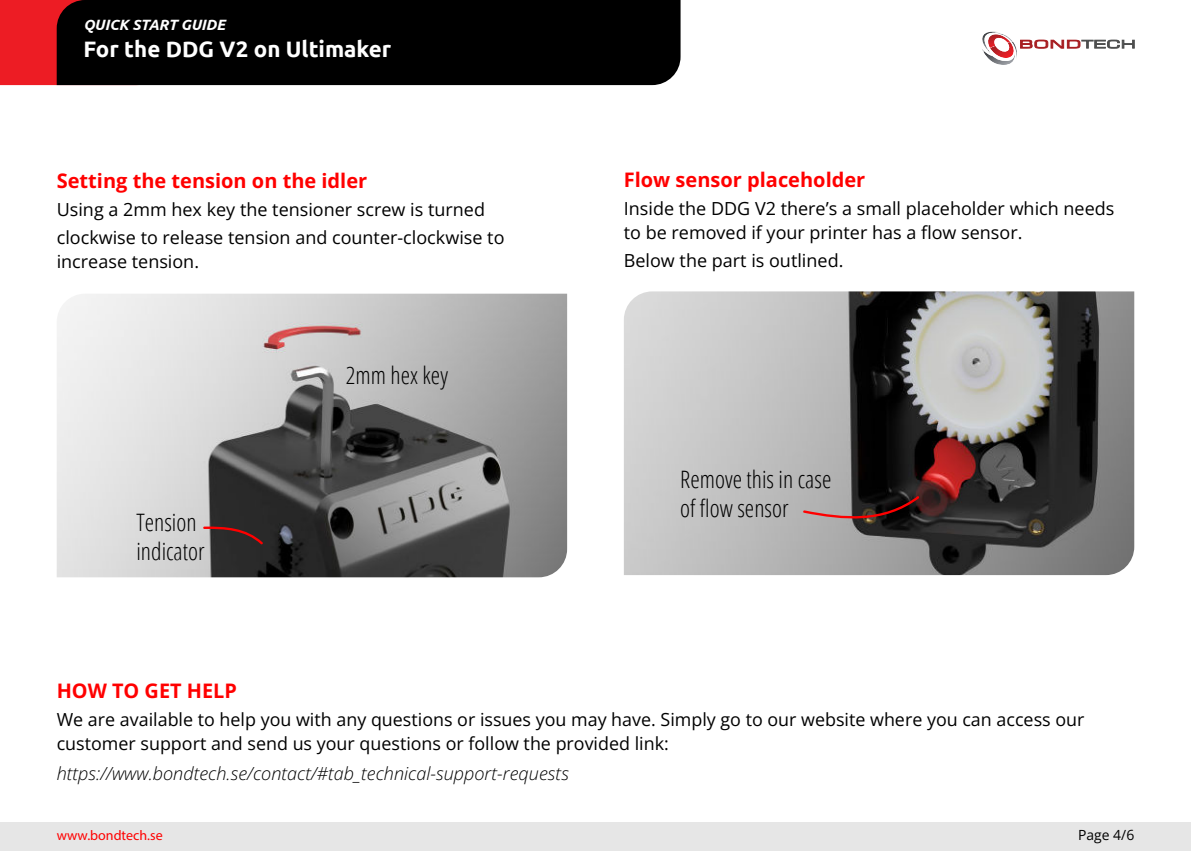
<style>
.page{position:relative;width:1191px;height:851px;background:#fff}
.page>*{position:absolute;margin:0;border:0;box-sizing:border-box;transform-origin:0 0}
.t1{font:300 condensed 24px/28.8px "Open Sans";color:#000}
.t2{font:700 22.4px "Ubuntu";color:#fff}
.t3{font:700 20px "Open Sans";color:#f00}
.t4{font:18px/24px "Open Sans";color:#000}
.t5{font:italic 300 18px "Open Sans";color:#000}
.t6{font:italic 700 14.8px "Ubuntu";color:#fff}
.t7{font:14px "Myriad Pro";color:#f00}
.t8{font:14px "Open Sans";color:#000}
</style>
<div class="page">
<img style="left:57px;top:293px;width:510px;height:284px">
<img style="left:624px;top:291px;width:510px;height:284px">
<svg style="left:203px;top:526px;width:61px;height:19px"></svg>
<svg style="left:802px;top:495px;width:117px;height:29px;background:#675150"></svg>
<div style="left:0;top:822px;width:1191px;height:28px;background:#e6e6e6"></div>
<svg style="left:982px;top:32px;width:152px;height:33px"></svg>
<div style="left:0;top:0;width:57px;height:85px;background:#ed1c24"></div>
<div style="left:57px;top:0;width:623px;height:85px;background:#000"></div>
<p class="t6" style="left:83px;top:19px;width:143px">QUICK START GUIDE</p>
<p class="t2" style="left:83px;top:36px;width:309px">For the DDG V2 on Ultimaker</p>
<p class="t3" style="left:57px;top:172px;width:312px">Setting the tension on the idler</p>
<p class="t4" style="left:57px;top:197px;width:449px;line-height:28px">Using a 2mm hex key the tensioner screw is turned clockwise to release tension and counter-clockwise to</p>
<p class="t4" style="left:57px;top:251px;width:144px">increase tension.</p>
<h1 class="t1" style="left:136px;top:510px;width:70px">Tension indicator</h1>
<h1 class="t1" style="left:346px;top:363px;width:104px">2mm hex key</h1>
<p class="t3" style="left:624px;top:172px;width:243px">Flow sensor placeholder</p>
<p class="t4" style="left:624px;top:196px;width:492px">Inside the DDG V2 there’s a small placeholder which needs to be removed if your printer has a flow sensor.</p>
<p class="t4" style="left:624px;top:250px;width:221px">Below the part is outlined.</p>
<h1 class="t1" style="left:680px;top:467px;width:153px">Remove this in case of flow sensor</h1>
<p class="t3" style="left:57px;top:682px;width:182px">HOW TO GET HELP</p>
<p class="t4" style="left:57px;top:709px;width:1029px">We are available to help you with any questions or issues you may have. Simply go to our website where you can access our customer support and send us your questions or follow the provided link:</p>
<p class="t5" style="left:57px;top:765px;width:514px">https://www.bondtech.se/contact/#tab_technical-support-requests</p>
<p class="t7" style="left:57px;top:827px;width:107px">www.bondtech.se</p>
<p class="t8" style="left:1078px;top:829px;width:58px">Page 4/6</p>
</div>
